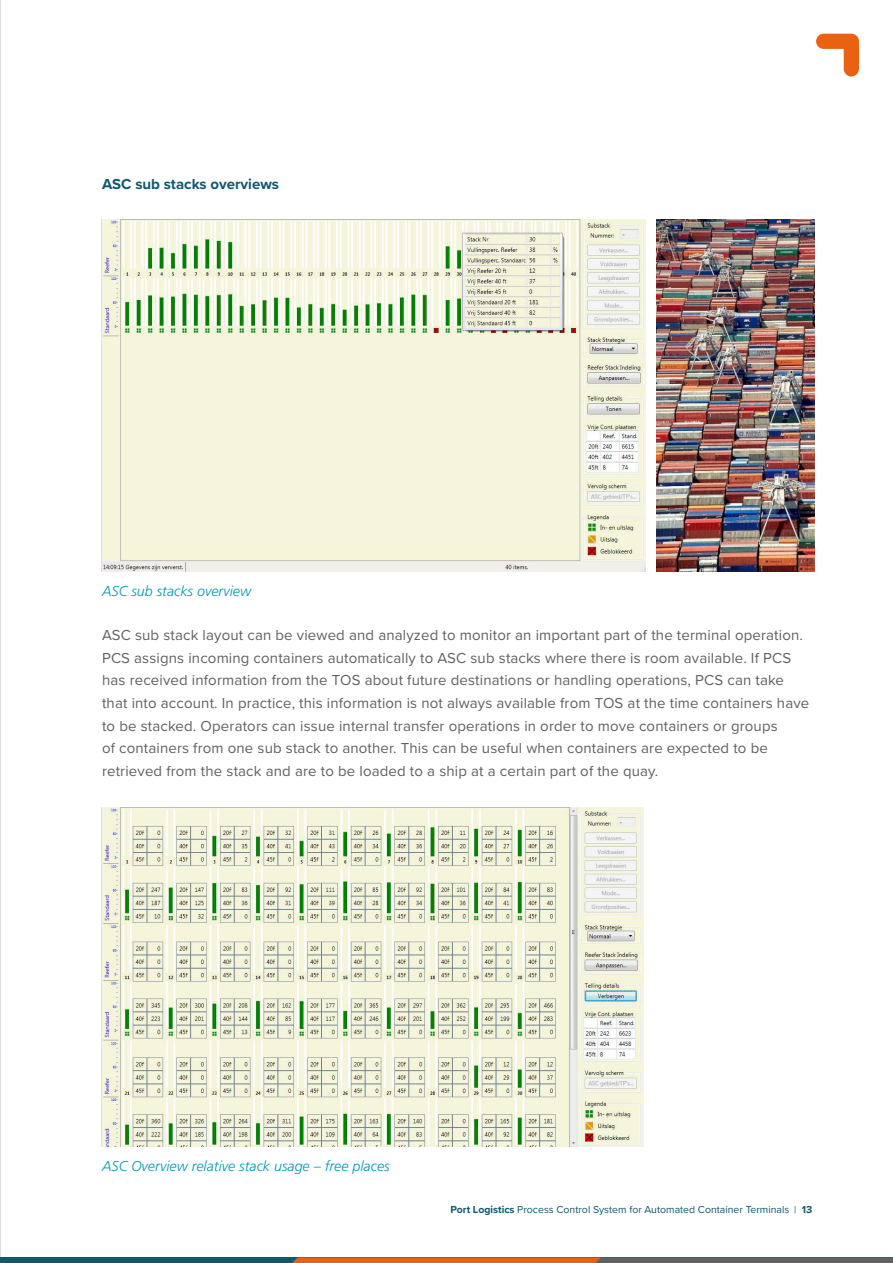
<style>
.page{position:relative;width:893px;height:1263px;background:#fff}
.page>*{position:absolute;margin:0;border:0;box-sizing:border-box;transform-origin:0 0}
.t1{font:15px/22.5px "Proxima Nova";letter-spacing:.01em;color:#616160}
.t2{font:700 15px "Proxima Nova";color:#0f596e}
.Tekst_in_afbeelding{font:italic 300 14.25px "Frutiger LT Std";color:#0097b1}
.t3{font:10.5px "Proxima Nova";color:#0f596e}
.s1{font-weight:700}
</style>
<div class="page">
<svg style="left:816px;top:34px;width:43px;height:43px"></svg>
<hr style="left:0;top:0;width:1px;height:1263px;background:#bcbdc0">
<img style="left:102px;top:219px;width:543px;height:353px">
<img style="left:657px;top:219px;width:157px;height:353px">
<img style="left:102px;top:807px;width:541px;height:339px">
<div style="left:0;top:1257px;width:893px;height:6px;background:#0f596e"></div>
<svg style="left:292px;top:1257px;width:601px;height:6px;background:#9d5f3b"></svg>
<p class="t2" style="left:102px;top:173px;width:179px">ASC sub stacks overviews</p>
<p class="Tekst_in_afbeelding" style="left:102px;top:583px;width:151px">ASC sub stacks overview</p>
<p class="t1" style="left:102px;top:623px;width:709px">ASC sub stack layout can be viewed and analyzed to monitor an important part of the terminal operation.<br>PCS assigns incoming containers automatically to ASC sub stacks where there is room available. If PCS has received information from the TOS about future destinations or handling operations, PCS can take that into account. In practice, this information is not always available from TOS at the time containers have to be stacked. Operators can issue internal transfer operations in order to move containers or groups<br>of containers from one sub stack to another. This can be useful when containers are expected to be retrieved from the stack and are to be loaded to a ship at a certain part of the quay.</p>
<p class="Tekst_in_afbeelding" style="left:102px;top:1158px;width:289px">ASC Overview relative stack usage – free places</p>
<p class="t3" style="left:451px;top:1201px;width:363px"><span class="s1">Port Logistics</span> Process Control System for Automated Container Terminals | <span class="s1">13</span></p>
</div>
